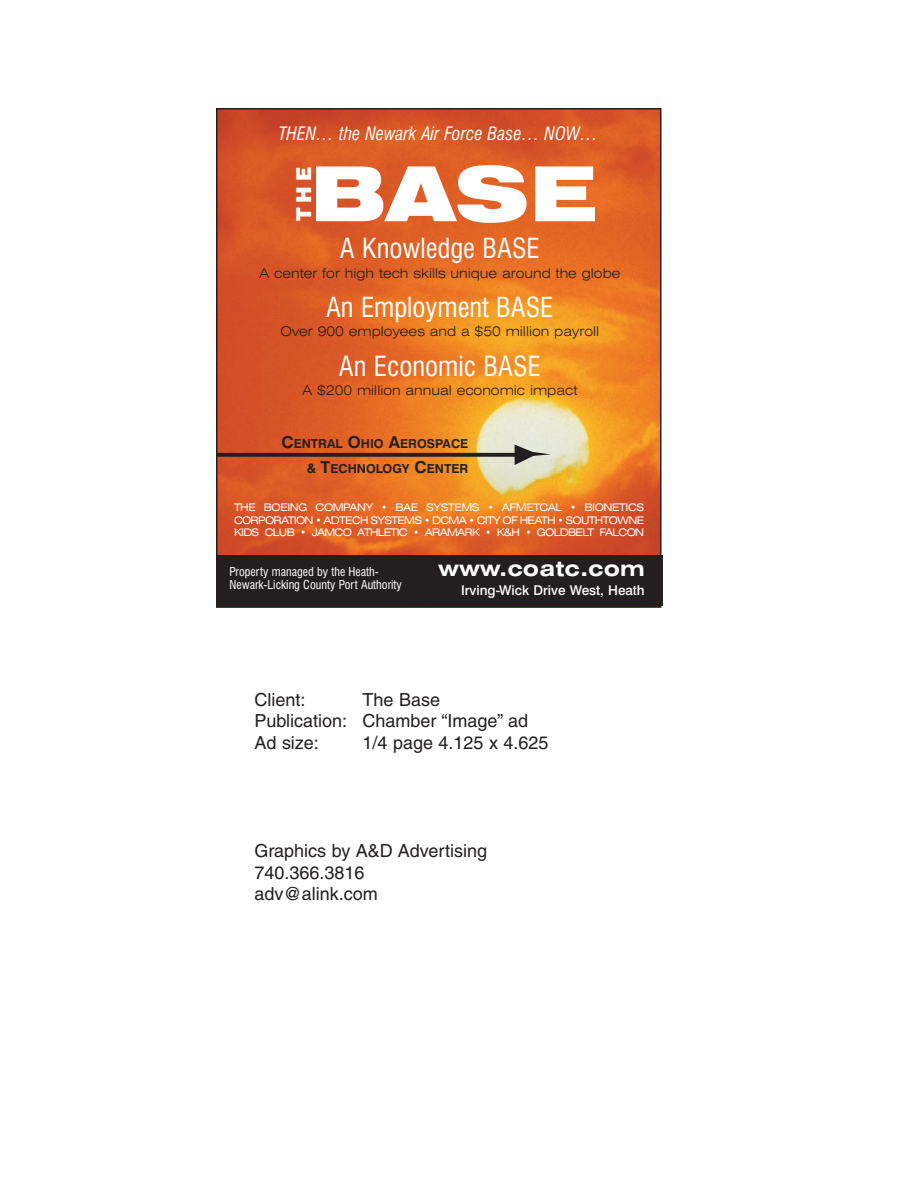
<style>
.page{position:relative;width:918px;height:1188px;background:#fff}
.page>*{position:absolute;margin:0;border:0;box-sizing:border-box;transform-origin:0 0}
.t1{font:900 expanded 75.9px "Swiss 721 BT";color:#fff}
.t2{font:condensed 27px "Swiss 721 BT";color:#fff}
.t3{font:700 expanded 21px "Swiss 721 BT";letter-spacing:.02em;color:#fff}
.t4{font:900 20.55px "Swiss 721 BT";color:#fff}
.t5{font:18px/21.6px "Helvetica";color:#231f20}
.t6{font:italic condensed 18px "Swiss 721 BT";color:#fff}
.t7{font:300 expanded 13.5px "Swiss 721 BT";color:#231f20}
.t8{font:500 13.5px "Swiss 721 BT";color:#fff}
.t9{font:700 12.3px/25.5px "Swiss 721 BT";color:#231f20;text-align:right}
.t10{font:condensed 12px/13.5px "Swiss 721 BT";color:#fff}
.t11{font:expanded 10.5px/12.6px "Swiss 721 BT";letter-spacing:-.065em;color:#fff;text-align:justify}
.s1{font-size:16.5px}
.s2{font-size:13.5px}
</style>
<div class="page">
<img style="left:219px;top:111px;width:440px;height:445px">
<div style="left:216px;top:108px;width:446px;height:500px;border:2px solid #231f20"></div>
<svg style="left:216px;top:453px;width:299px;height:4px"></svg>
<svg style="left:515px;top:445px;width:36px;height:20px"></svg>
<div style="left:216px;top:556px;width:446px;height:50px;background:#231f20"></div>
<h3 class="t6" style="left:279px;top:126px;width:320px">THEN… the Newark Air Force Base… NOW…</h3>
<h1 class="t1" style="left:310px;top:167px;width:287px">BASE</h1>
<h3 class="t4" style="left:296px;top:221px;width:56px;rotate:-90deg">THE</h3>
<h2 class="t2" style="left:340px;top:237px;width:201px">A Knowledge BASE</h2>
<p class="t7" style="left:259px;top:268px;width:363px">A center for high tech skills unique around the globe</p>
<h2 class="t2" style="left:326px;top:296px;width:229px">An Employment BASE</h2>
<p class="t7" style="left:280px;top:327px;width:320px">Over 900 employees and a $50 million payroll</p>
<h2 class="t2" style="left:339px;top:355px;width:203px">An Economic BASE</h2>
<p class="t7" style="left:302px;top:385px;width:277px">A $200 million annual economic impact</p>
<p class="t9" style="left:281px;top:432px;width:188px"><span class="s1">C</span>ENTRAL <span class="s1">O</span>HIO <span class="s1">A</span>EROSPACE <span class="s2">&amp;</span> <span class="s1">T</span>ECHNOLOGY <span class="s1">C</span>ENTER</p>
<p class="t11" style="left:234px;top:502px;width:412px">THE BOEING COMPANY • BAE SYSTEMS • AFMETCAL • BIONETICS CORPORATION • ADTECH SYSTEMS • DCMA • CITY OF HEATH • SOUTHTOWNE KIDS CLUB • JAMCO ATHLETIC • ARAMARK • K&amp;H • GOLDBELT FALCON</p>
<p class="t10" style="left:230px;top:565px;width:174px">Property managed by the Heath-<br>Newark-Licking County Port Authority</p>
<h3 class="t3" style="left:439px;top:561px;width:208px">www.coatc.com</h3>
<p class="t8" style="left:461px;top:586px;width:185px">Irving-Wick Drive West, Heath</p>
<h3 class="t5" style="left:254px;top:690px;width:53px">Client:</h3>
<h3 class="t5" style="left:254px;top:690px;width:275px;text-indent:108px">The Base<br>Publication: Chamber “Image” ad<br>Ad size:</h3>
<h3 class="t5" style="left:362px;top:734px;width:188px">1/4 page 4.125 x 4.625</h3>
<h3 class="t5" style="left:254px;top:842px;width:234px">Graphics by A&amp;D Advertising<br>740.366.3816 adv@alink.com</h3>
</div>
